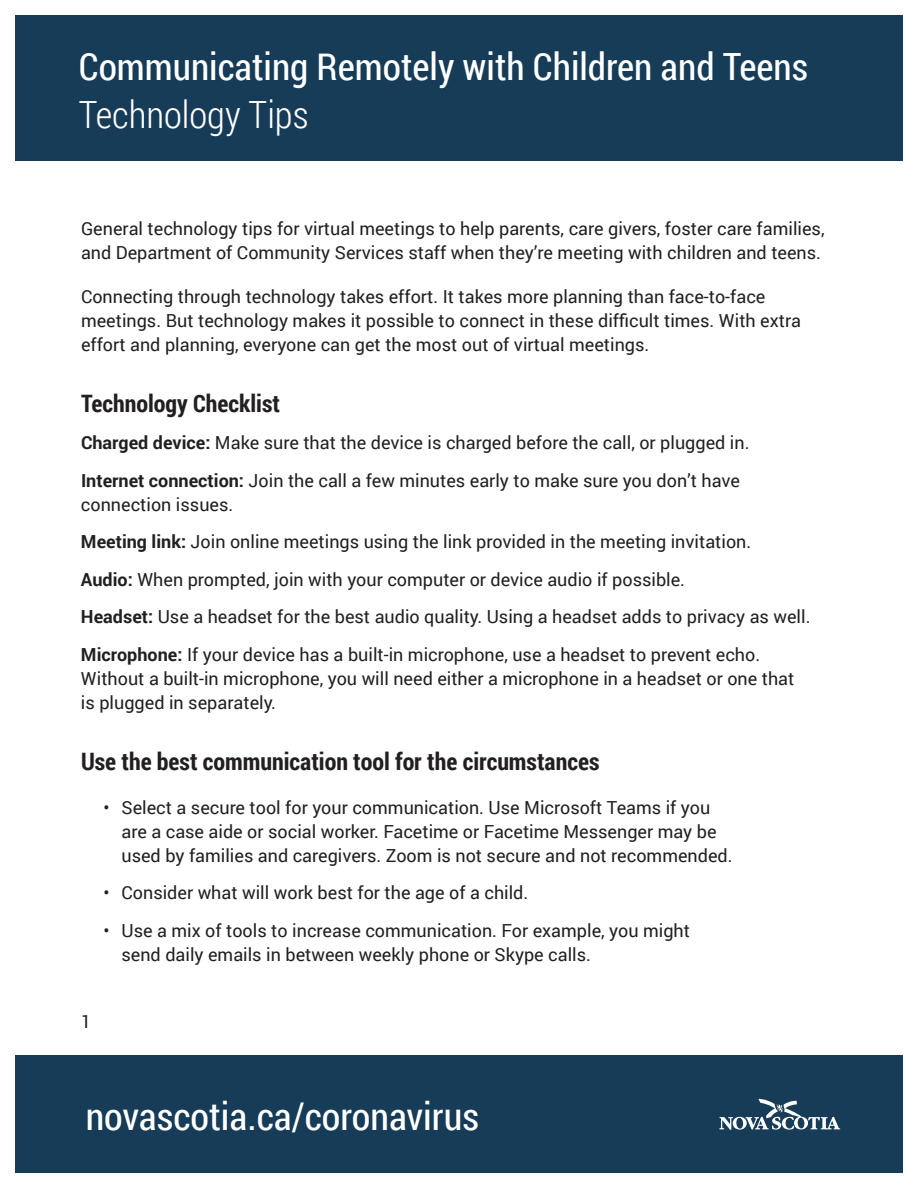
<style>
.page{position:relative;width:918px;height:1188px;background:#fff}
.page>*{position:absolute;margin:0;border:0;box-sizing:border-box;transform-origin:0 0}
.t1{font:38.25px "Roboto Condensed";color:#fff}
.t2{font:37.5px "Roboto Condensed";color:#fff}
.t3{font:300 37.5px "Roboto Condensed";color:#fff}
.t4{font:700 24px "Roboto Condensed";color:#231f20}
.t5{font:18px/24px "Roboto";color:#231f20}
.s1{font-weight:700}
</style>
<div class="page">
<div style="left:0;top:1055px;width:918px;height:133px;background:#163c57"></div>
<svg style="left:719px;top:1098px;width:121px;height:32px"></svg>
<div style="left:0;top:0;width:918px;height:161px;background:#163c57"></div>
<div style="left:0;top:0;width:918px;height:1188px;border:15px solid #fff"></div>
<h2 class="t2" style="left:79px;top:41px;width:731px">Communicating Remotely with Children and Teens</h2>
<h2 class="t3" style="left:79px;top:88px;width:231px">Technology Tips</h2>
<p class="t5" style="left:81px;top:216px;width:745px">General technology tips for virtual meetings to help parents, care givers, foster care families, and Department of Community Services staff when they’re meeting with children and teens.</p>
<p class="t5" style="left:81px;top:284px;width:722px">Connecting through technology takes effort. It takes more planning than face-to-face meetings. But technology makes it possible to connect in these difficult times. With extra effort and planning, everyone can get the most out of virtual meetings.</p>
<h3 class="t4" style="left:81px;top:386px;width:201px">Technology Checklist</h3>
<p class="t5" style="left:81px;top:424px;width:670px;line-height:37.5px"><span class="s1">Charged device:</span> Make sure that the device is charged before the call, or plugged in.<br><span class="s1">Internet connection:</span> Join the call a few minutes early to make sure you don’t have</p>
<p class="t5" style="left:81px;top:485px;width:731px;line-height:37.5px">connection issues.<br><span class="s1">Meeting link:</span> Join online meetings using the link provided in the meeting invitation.<br><span class="s1">Audio:</span> When prompted, join with your computer or device audio if possible.<br><span class="s1">Headset:</span> Use a headset for the best audio quality. Using a headset adds to privacy as well.<br><span class="s1">Microphone:</span> If your device has a built-in microphone, use a headset to prevent echo.</p>
<p class="t5" style="left:81px;top:666px;width:715px">Without a built-in microphone, you will need either a microphone in a headset or one that is plugged in separately.</p>
<h3 class="t4" style="left:81px;top:744px;width:520px">Use the best communication tool for the circumstances</h3>
<p class="t5" style="left:122px;top:795px;width:613px;text-indent:-18px">• Select a secure tool for your communication. Use Microsoft Teams if you are a case aide or social worker. Facetime or Facetime Messenger may be used by families and caregivers. Zoom is not secure and not recommended.</p>
<p class="t5" style="left:104px;top:880px;width:426px">• Consider what will work best for the age of a child.</p>
<p class="t5" style="left:122px;top:918px;width:570px;text-indent:-18px">• Use a mix of tools to increase communication. For example, you might send daily emails in between weekly phone or Skype calls.</p>
<p class="t5" style="left:81px;top:1008px;width:12px">1</p>
<h1 class="t1" style="left:86px;top:1090px;width:395px">novascotia.ca/coronavirus</h1>
</div>
